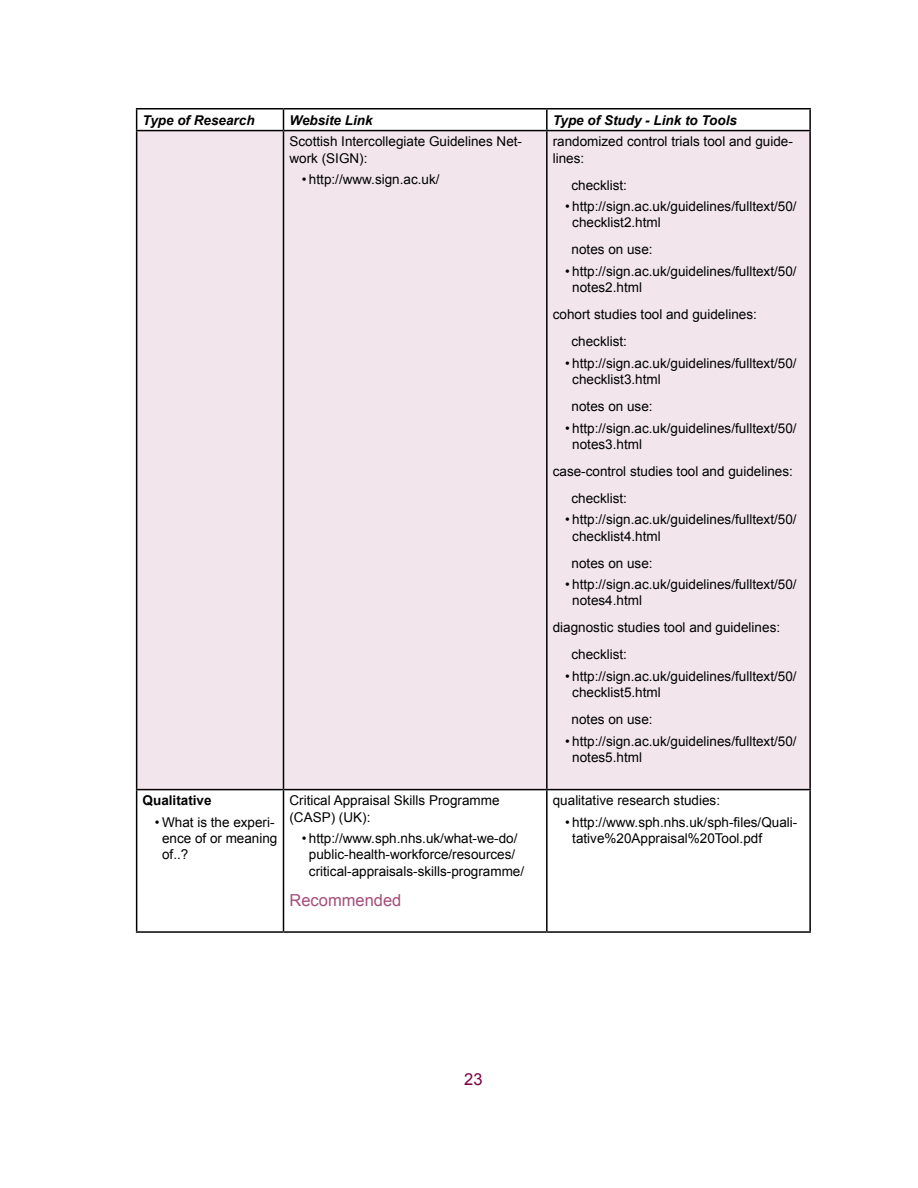
<style>
.page{position:relative;width:918px;height:1188px;background:#fff}
.page>*{position:absolute;margin:0;border:0;box-sizing:border-box;transform-origin:0 0}
.t1{font:16.5px "Arial";color:#a44d79}
.t2{font:16.5px "Arial";color:#7c0040}
.t3{font:13.5px/16.2px "Arial";color:#000}
.t4{font:italic 700 13.5px "Arial";color:#000}
.t5{font:700 13.5px "Arial";color:#000}
</style>
<div class="page">
<div style="left:137px;top:131px;width:672px;height:658px;background:#f2e6ec"></div>
<hr style="left:136px;top:108px;width:148px;height:2px;background:#000">
<svg style="left:136px;top:110px;width:1px;height:20px"></svg>
<hr style="left:284px;top:108px;width:263px;height:2px;background:#000">
<svg style="left:283px;top:110px;width:1px;height:20px"></svg>
<hr style="left:547px;top:108px;width:264px;height:2px;background:#000">
<hr style="left:546px;top:110px;width:2px;height:20px;background:#000">
<hr style="left:809px;top:110px;width:2px;height:20px;background:#000">
<hr style="left:136px;top:130px;width:148px;height:1px;background:#000">
<hr style="left:136px;top:131px;width:1px;height:658px;background:#000">
<hr style="left:284px;top:130px;width:263px;height:1px;background:#000">
<hr style="left:283px;top:131px;width:1px;height:658px;background:#000">
<hr style="left:547px;top:130px;width:264px;height:1px;background:#000">
<hr style="left:546px;top:131px;width:2px;height:658px;background:#000">
<hr style="left:809px;top:131px;width:2px;height:658px;background:#000">
<hr style="left:136px;top:789px;width:148px;height:1px;background:#000">
<hr style="left:136px;top:790px;width:1px;height:141px;background:#000">
<hr style="left:284px;top:789px;width:263px;height:1px;background:#000">
<hr style="left:283px;top:790px;width:1px;height:141px;background:#000">
<hr style="left:547px;top:789px;width:264px;height:1px;background:#000">
<hr style="left:546px;top:790px;width:2px;height:141px;background:#000">
<hr style="left:809px;top:790px;width:2px;height:141px;background:#000">
<hr style="left:136px;top:931px;width:148px;height:2px;background:#000">
<hr style="left:284px;top:931px;width:263px;height:2px;background:#000">
<hr style="left:547px;top:931px;width:264px;height:2px;background:#000">
<p class="t4" style="left:143px;top:111px;width:114px">Type of Research</p>
<p class="t4" style="left:290px;top:111px;width:85px">Website Link</p>
<p class="t4" style="left:553px;top:111px;width:186px">Type of Study - Link to Tools</p>
<p class="t3" style="left:290px;top:134px;width:234px">Scottish Intercollegiate Guidelines Net&shy;work (SIGN):</p>
<p class="t3" style="left:302px;top:172px;width:139px">• http://www.sign.ac.uk/</p>
<p class="t3" style="left:553px;top:134px;width:242px">randomized control trials tool and guide&shy;lines:</p>
<p class="t3" style="left:572px;top:177px;width:57px">checklist:</p>
<p class="t3" style="left:572px;top:199px;width:226px;text-indent:-7px">• http://sign.ac.uk/guidelines/fulltext/50/ checklist2.html</p>
<p class="t3" style="left:572px;top:242px;width:83px">notes on use:</p>
<p class="t3" style="left:572px;top:263px;width:226px;text-indent:-7px">• http://sign.ac.uk/guidelines/fulltext/50/ notes2.html</p>
<p class="t3" style="left:572px;top:301px;width:187px;line-height:27px;text-indent:-19px">cohort studies tool and guidelines: checklist:</p>
<p class="t3" style="left:572px;top:355px;width:226px;text-indent:-7px">• http://sign.ac.uk/guidelines/fulltext/50/ checklist3.html</p>
<p class="t3" style="left:572px;top:398px;width:83px">notes on use:</p>
<p class="t3" style="left:572px;top:420px;width:226px;text-indent:-7px">• http://sign.ac.uk/guidelines/fulltext/50/ notes3.html</p>
<p class="t3" style="left:572px;top:458px;width:223px;line-height:27px;text-indent:-19px">case-control studies tool and guidelines: checklist:</p>
<p class="t3" style="left:572px;top:512px;width:226px;text-indent:-7px">• http://sign.ac.uk/guidelines/fulltext/50/ checklist4.html</p>
<p class="t3" style="left:572px;top:555px;width:83px">notes on use:</p>
<p class="t3" style="left:572px;top:577px;width:226px;text-indent:-7px">• http://sign.ac.uk/guidelines/fulltext/50/ notes4.html</p>
<p class="t3" style="left:572px;top:614px;width:210px;line-height:27px;text-indent:-19px">diagnostic studies tool and guidelines: checklist:</p>
<p class="t3" style="left:572px;top:668px;width:226px;text-indent:-7px">• http://sign.ac.uk/guidelines/fulltext/50/ checklist5.html</p>
<p class="t3" style="left:572px;top:712px;width:83px">notes on use:</p>
<p class="t3" style="left:572px;top:733px;width:226px;text-indent:-7px">• http://sign.ac.uk/guidelines/fulltext/50/ notes5.html</p>
<p class="t5" style="left:143px;top:792px;width:71px">Qualitative</p>
<p class="t3" style="left:162px;top:814px;width:117px;text-indent:-7px">• What is the experi&shy;ence of or meaning of..?</p>
<p class="t3" style="left:289px;top:793px;width:212px">Critical Appraisal Skills Programme (CASP) (UK):</p>
<p class="t3" style="left:302px;top:831px;width:224px;text-align:center">• http://www.sph.nhs.uk/what-we-do/ public-health-workforce/resources/ critical-appraisals-skills-programme/</p>
<p class="t1" style="left:290px;top:890px;width:113px">Recommended</p>
<p class="t3" style="left:553px;top:793px;width:169px">qualitative research studies:</p>
<p class="t3" style="left:572px;top:814px;width:227px;text-indent:-7px">• http://www.sph.nhs.uk/sph-files/Quali&shy;tative%20Appraisal%20Tool.pdf</p>
<p class="t2" style="left:464px;top:1068px;width:20px">23</p>
</div>
